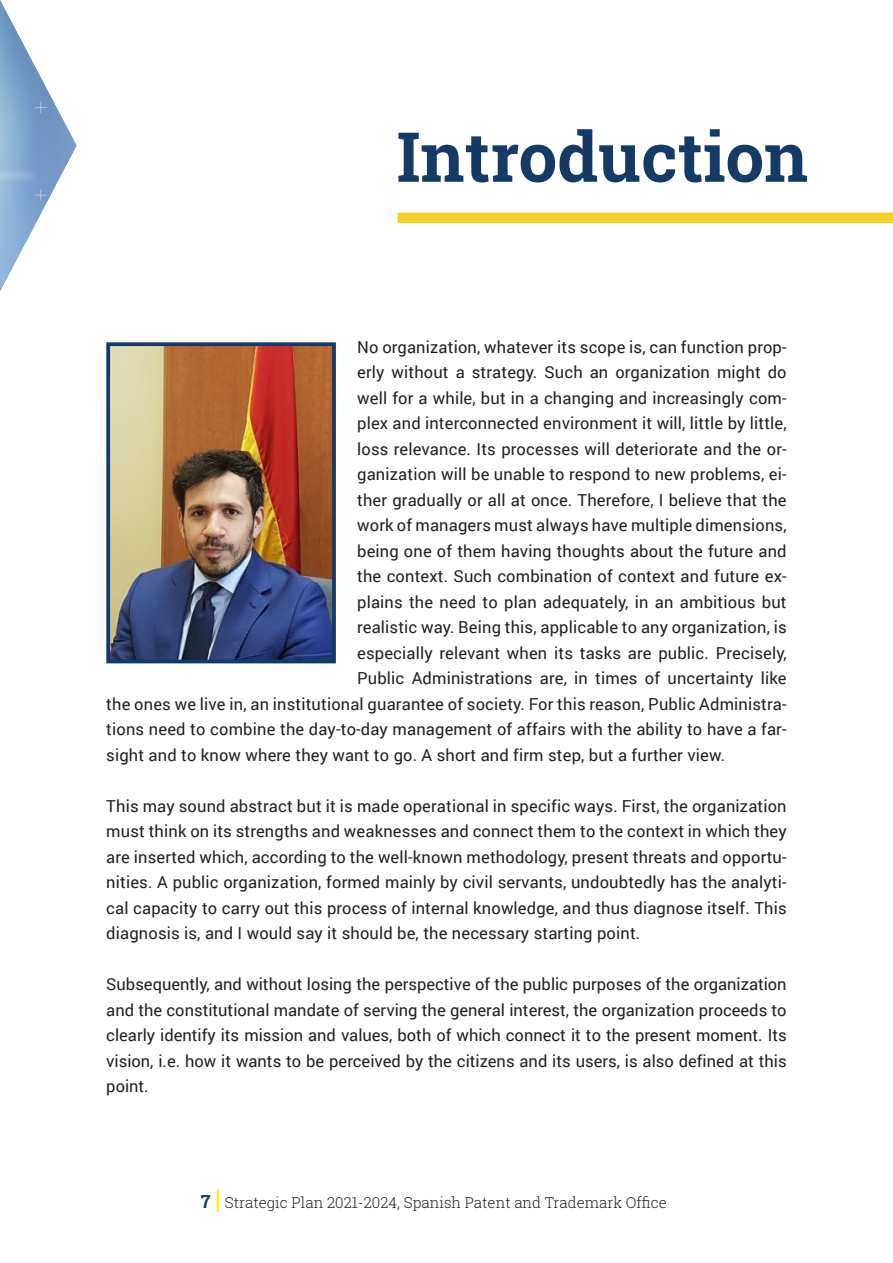
<style>
.page{position:relative;width:893px;height:1263px;background:#fff}
.page>*{position:absolute;margin:0;border:0;box-sizing:border-box;transform-origin:0 0}
.titulo_capitulo{font:700 69px "Roboto Slab";color:#143a65}
.texto{font:16.5px/25.5px "Roboto";letter-spacing:.01em;color:#231f20;text-align:justify}
.t1{font:300 15px "Roboto Slab";color:#231f20}
.s1{font-weight:700;font-size:18px;color:#153a65}
.s2{font-weight:700;font-size:25.5px;color:#fff101}
</style>
<div class="page">
<div style="left:398px;top:213px;width:495px;height:10px;background:#f4d02d"></div>
<img style="left:0;top:0;width:77px;height:291px">
<img style="left:111px;top:347px;width:220px;height:311px">
<div style="left:106px;top:342px;width:230px;height:321px;border:4px solid #143a65"></div>
<p class="titulo_capitulo" style="left:397px;top:109px;width:413px">Introduction</p>
<p class="texto" style="left:357px;top:334px;width:431px">No organization, whatever its scope is, can function prop-</p>
<p class="texto" style="left:357px;top:359px;width:431px">erly without a strategy. Such an organization might do</p>
<p class="texto" style="left:357px;top:385px;width:431px">well for a while, but in a changing and increasingly com-</p>
<p class="texto" style="left:357px;top:410px;width:431px">plex and interconnected environment it will, little by little,</p>
<p class="texto" style="left:357px;top:436px;width:431px">loss relevance. Its processes will deteriorate and the or-</p>
<p class="texto" style="left:357px;top:461px;width:431px">ganization will be unable to respond to new problems, ei-</p>
<p class="texto" style="left:357px;top:487px;width:431px">ther gradually or all at once. Therefore, I believe that the</p>
<p class="texto" style="left:357px;top:512px;width:431px">work of managers must always have multiple dimensions,</p>
<p class="texto" style="left:357px;top:538px;width:431px">being one of them having thoughts about the future and</p>
<p class="texto" style="left:357px;top:563px;width:431px">the context. Such combination of context and future ex-</p>
<p class="texto" style="left:357px;top:589px;width:431px">plains the need to plan adequately, in an ambitious but</p>
<p class="texto" style="left:357px;top:614px;width:431px">realistic way. Being this, applicable to any organization, is</p>
<p class="texto" style="left:357px;top:640px;width:431px">especially relevant when its tasks are public. Precisely,</p>
<p class="texto" style="left:357px;top:665px;width:431px">Public Administrations are, in times of uncertainty like</p>
<p class="texto" style="left:106px;top:691px;width:682px">the ones we live in, an institutional guarantee of society. For this reason, Public Administra-</p>
<p class="texto" style="left:106px;top:716px;width:682px">tions need to combine the day-to-day management of affairs with the ability to have a far-</p>
<p class="texto" style="left:106px;top:742px;width:620px">sight and to know where they want to go. A short and firm step, but a further view.</p>
<p class="texto" style="left:106px;top:793px;width:682px">This may sound abstract but it is made operational in specific ways. First, the organization must think on its strengths and weaknesses and connect them to the context in which they are inserted which, according to the well-known methodology, present threats and opportu&shy;nities. A public organization, formed mainly by civil servants, undoubtedly has the analyti&shy;cal capacity to carry out this process of internal knowledge, and thus diagnose itself. This diagnosis is, and I would say it should be, the necessary starting point.</p>
<p class="texto" style="left:106px;top:971px;width:682px">Subsequently, and without losing the perspective of the public purposes of the organization and the constitutional mandate of serving the general interest, the organization proceeds to clearly identify its mission and values, both of which connect it to the present moment. Its vision, i.e. how it wants to be perceived by the citizens and its users, is also defined at this point.</p>
<p class="t1" style="left:201px;top:1192px;width:467px"><span class="s1">7</span> <span class="s2">|</span> Strategic Plan 2021-2024, Spanish Patent and Trademark Office</p>
</div>
